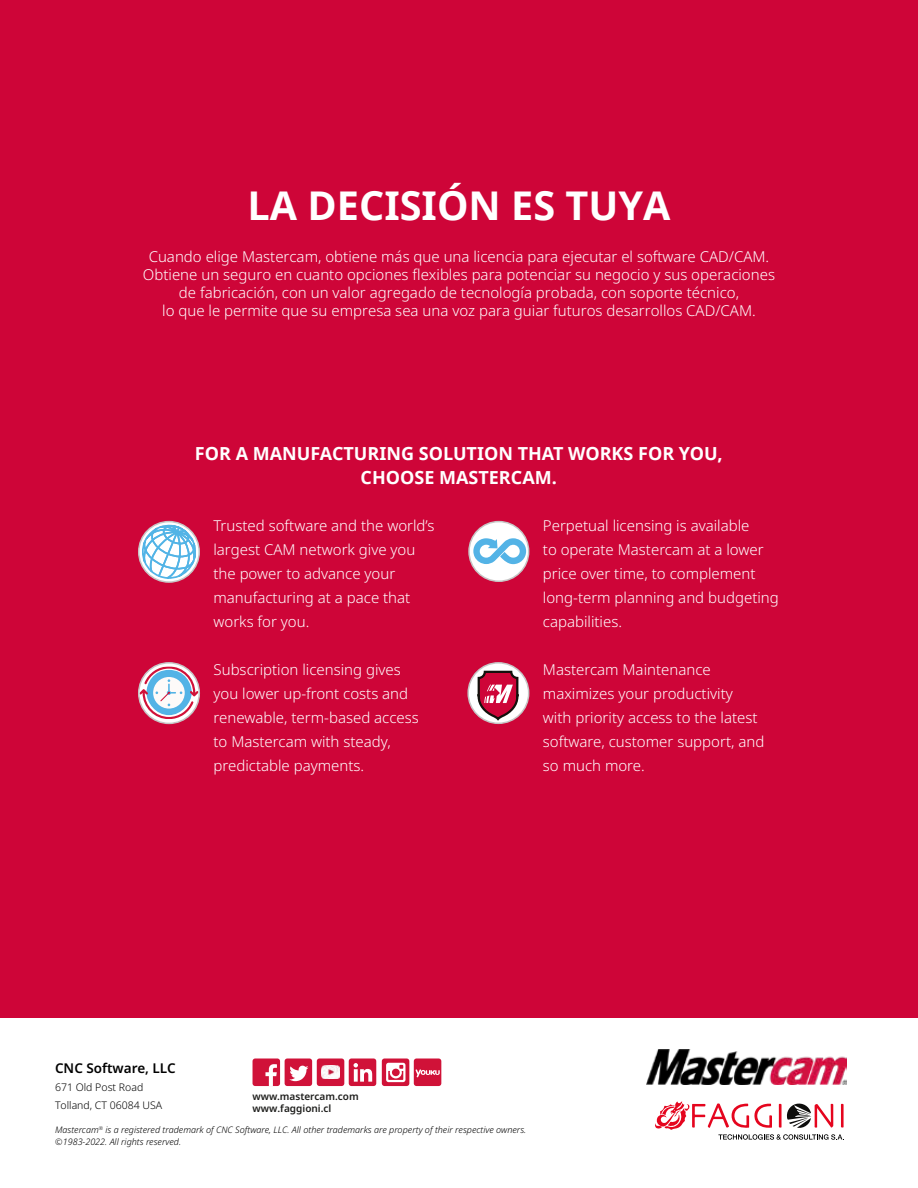
<style>
.page{position:relative;width:918px;height:1188px;background:#fff}
.page>*{position:absolute;margin:0;border:0;box-sizing:border-box;transform-origin:0 0}
.t1{font:700 39.6px "Noto Sans";color:#fff}
.t2{font:700 18px/24px "Noto Sans";color:#fff;text-align:center}
.t3{font:300 15px/24px "Noto Sans";color:#fff}
.t4{font:600 13.5px "Noto Sans";color:#000}
.t5{font:300 10.5px/18px "Noto Sans";color:#000}
.t6{font:600 10.05px/12px "Noto Sans";color:#1d1d1b}
.t7{font:italic 300 9px/12px "Noto Sans";color:#000}
</style>
<div class="page">
<img style="left:647px;top:1050px;width:199px;height:34px">
<div style="left:253px;top:1059px;width:27px;height:27px;background:#d01239;border-radius:3px"></div>
<div style="left:285px;top:1059px;width:27px;height:27px;background:#d01239;border-radius:3px"></div>
<div style="left:349px;top:1059px;width:27px;height:27px;background:#d01238;border-radius:3px"></div>
<svg style="left:382px;top:1059px;width:27px;height:27px"></svg>
<svg style="left:265px;top:1064px;width:12px;height:22px"></svg>
<svg style="left:289px;top:1066px;width:19px;height:15px"></svg>
<svg style="left:354px;top:1063px;width:18px;height:19px"></svg>
<svg style="left:386px;top:1063px;width:19px;height:19px"></svg>
<div style="left:414px;top:1059px;width:27px;height:27px;background:#d01238;border-radius:3px"></div>
<svg style="left:415px;top:1069px;width:25px;height:9px"></svg>
<div style="left:317px;top:1059px;width:27px;height:27px;background:#d01239;border-radius:3px"></div>
<img style="left:321px;top:1066px;width:19px;height:13px">
<svg style="left:655px;top:1101px;width:189px;height:39px"></svg>
<div style="left:0;top:0;width:918px;height:1018px;background:#ce0538"></div>
<svg style="left:140px;top:524px;width:57px;height:56px;background:#b6c3db"></svg>
<div style="left:138px;top:521px;width:62px;height:62px;border:2px solid #c6c6c6;border-radius:50%"></div>
<div style="left:469px;top:522px;width:60px;height:59px;background:#fff;border-radius:50%"></div>
<svg style="left:473px;top:538px;width:53px;height:26px"></svg>
<div style="left:468px;top:521px;width:61px;height:61px;border:2px solid #c6c6c6;border-radius:50%"></div>
<div style="left:139px;top:663px;width:60px;height:60px;background:#fff;border-radius:50%"></div>
<svg style="left:139px;top:666px;width:60px;height:53px"></svg>
<div style="left:138px;top:662px;width:62px;height:62px;border:2px solid #c6c6c6;border-radius:50%"></div>
<div style="left:468px;top:663px;width:61px;height:60px;background:#fff;border-radius:50%"></div>
<svg style="left:476px;top:670px;width:44px;height:53px"></svg>
<div style="left:467px;top:662px;width:62px;height:62px;border:2px solid #c6c6c6;border-radius:50%"></div>
<h1 class="t1" style="left:248px;top:178px;width:424px">LA DECISIÓN ES TUYA</h1>
<p class="t3" style="left:143px;top:248px;width:634px;line-height:18px;text-align:center">Cuando elige Mastercam, obtiene más que una licencia para ejecutar el software CAD/CAM.<br>Obtiene un seguro en cuanto opciones flexibles para potenciar su negocio y sus operaciones de fabricación, con un valor agregado de tecnología probada, con soporte técnico,<br>lo que le permite que su empresa sea una voz para guiar futuros desarrollos CAD/CAM.</p>
<p class="t2" style="left:195px;top:441px;width:529px">FOR A MANUFACTURING SOLUTION THAT WORKS FOR YOU,<br>CHOOSE MASTERCAM.</p>
<p class="t3" style="left:213px;top:514px;width:222px">Trusted software and the world’s largest CAM network give you the power to advance your manufacturing at a pace that works for you.</p>
<p class="t3" style="left:214px;top:658px;width:207px">Subscription licensing gives you lower up-front costs and renewable, term-based access to Mastercam with steady, predictable payments.</p>
<p class="t3" style="left:543px;top:514px;width:237px">Perpetual licensing is available<br>to operate Mastercam at a lower price over time, to complement long-term planning and budgeting capabilities.</p>
<p class="t3" style="left:543px;top:658px;width:223px">Mastercam Maintenance maximizes your productivity with priority access to the latest software, customer support, and so much more.</p>
<p class="t4" style="left:55px;top:1059px;width:122px">CNC Software, LLC</p>
<p class="t5" style="left:55px;top:1079px;width:109px">671 Old Post Road<br>Tolland, CT 06084 USA</p>
<p class="t6" style="left:253px;top:1091px;width:108px">www.mastercam.com www.faggioni.cl</p>
<p class="t7" style="left:55px;top:1124px;width:473px">Mastercam<sup>®</sup> is a registered trademark of CNC Software, LLC. All other trademarks are property of their respective owners. ©1983-2022. All rights reserved.</p>
</div>
